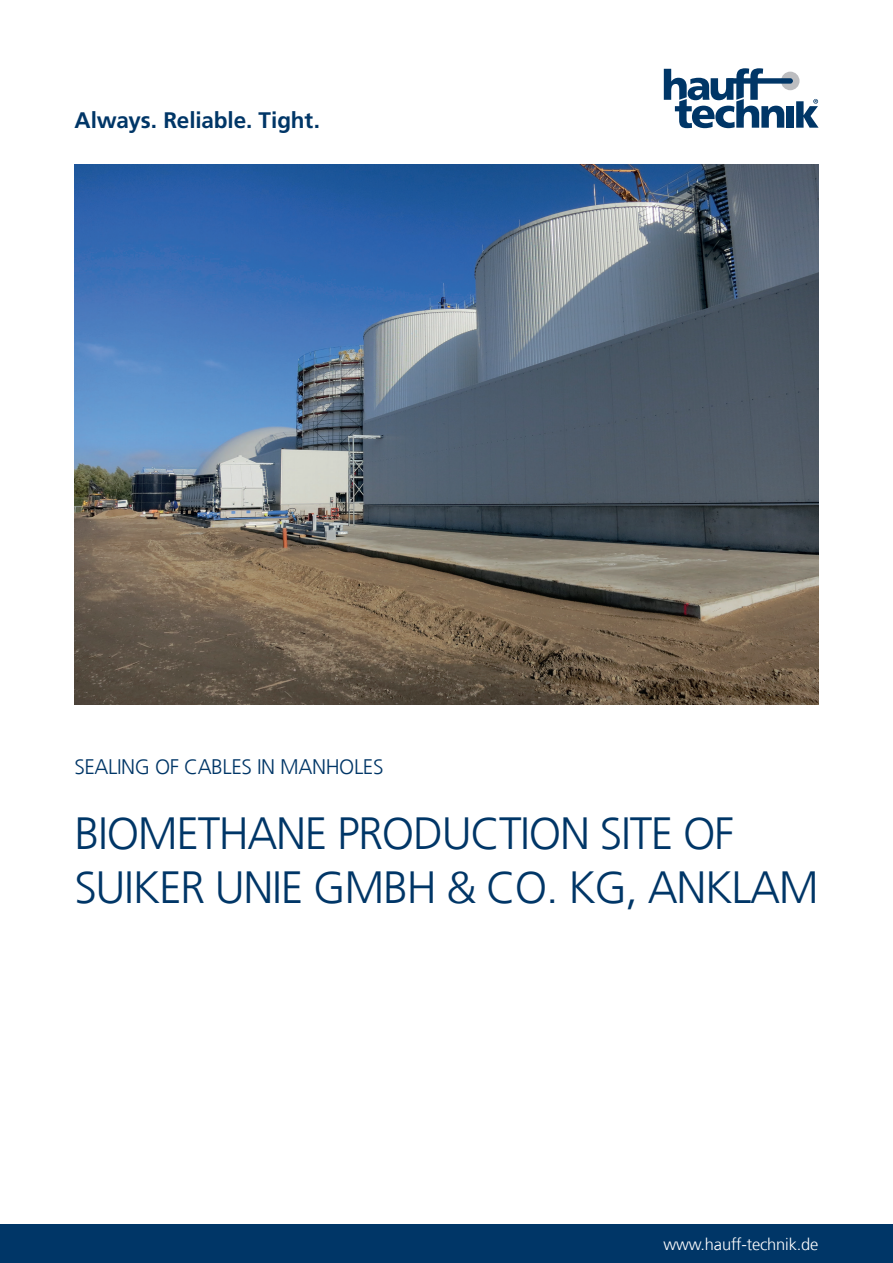
<style>
.page{position:relative;width:893px;height:1263px;background:#fff}
.page>*{position:absolute;margin:0;border:0;box-sizing:border-box;transform-origin:0 0}
.t1{font:300 45px/54px "Frutigerfor Hauff";letter-spacing:-.03em;color:#003667}
.t2{font:700 22.5px "Frutigerfor Hauff";letter-spacing:-.005em;color:#003667}
.t3{font:300 21px "Frutigerfor Hauff";letter-spacing:-.02em;color:#003667}
.t4{font:300 16.5px "Frutigerfor Hauff";letter-spacing:-.01em;color:#fff}
</style>
<div class="page">
<svg style="left:664px;top:68px;width:155px;height:60px"></svg>
<div style="left:0;top:1225px;width:893px;height:38px;background:#003667"></div>
<img style="left:74px;top:164px;width:745px;height:540px">
<p class="t2" style="left:74px;top:107px;width:247px">Always. Reliable. Tight.</p>
<p class="t3" style="left:74px;top:754px;width:311px">SEALING OF CABLES IN MANHOLES</p>
<p class="t1" style="left:74px;top:805px;width:746px">BIOMETHANE PRODUCTION SITE OF<br>SUIKER UNIE GMBH &amp; CO. KG, ANKLAM</p>
<p class="t4" style="left:663px;top:1234px;width:157px">www.hauff-technik.de</p>
</div>
